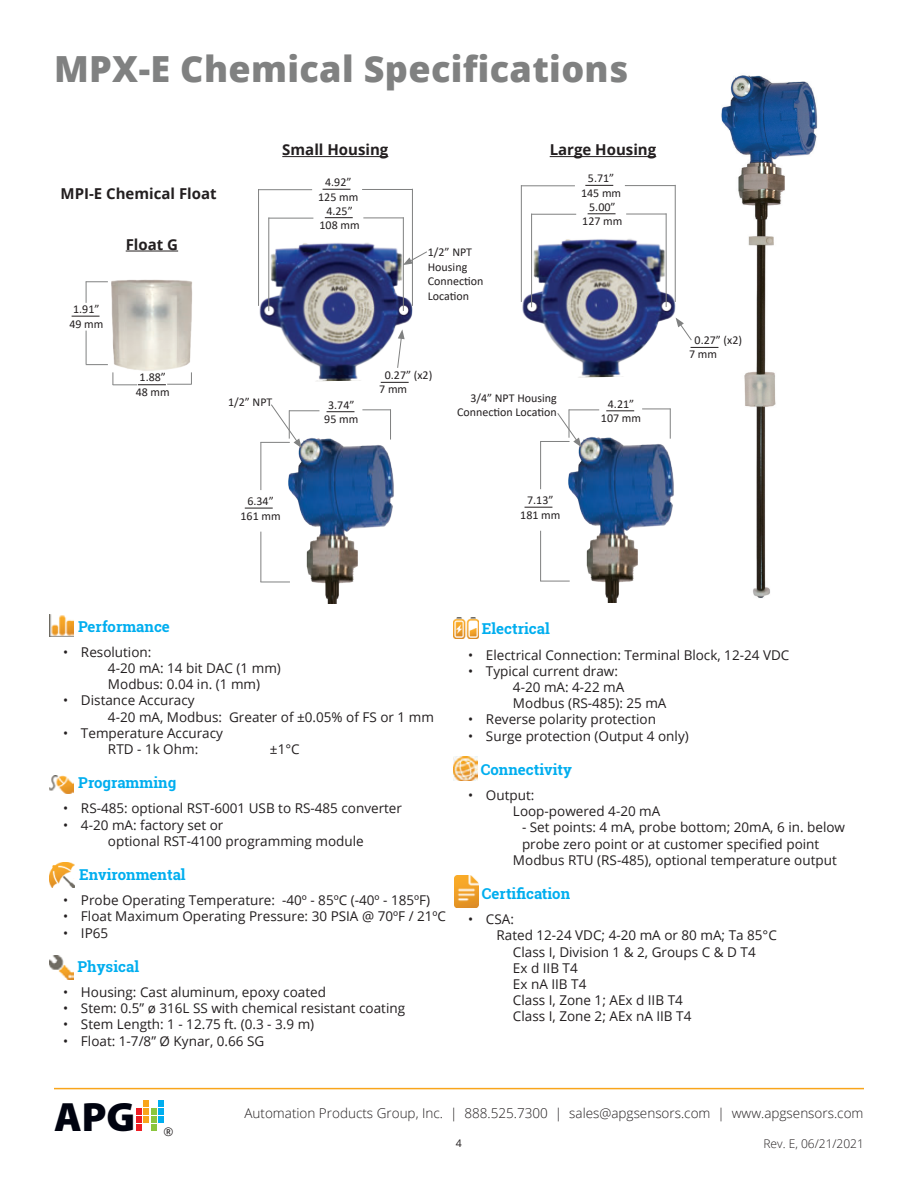
<style>
.page{position:relative;width:918px;height:1188px;background:#fff}
.page>*{position:absolute;margin:0;border:0;box-sizing:border-box;transform-origin:0 0}
.t1{font:900 41.1px "Myriad Pro";color:#000310}
.t2{font:800 36px "Open Sans";letter-spacing:.01em;color:#808181}
.t3{font:700 15px "Roboto Slab";color:#00aeef}
.t4{font:700 15px "Open Sans";color:#231f20}
.t5{font:13.5px/16.2px "Open Sans";color:#231f20}
.t6{font:300 13.5px "Open Sans";color:#231f20}
.t7{font:12px/14.4px "Calibri";color:#231f20;text-align:center}
.t8{font:300 12px "Open Sans";color:#231f20}
.t9{font:12px "Open Sans";color:#231f20}
.t10{font:10.5px "Open Sans";color:#231f20}
</style>
<div class="page">
<hr style="left:54px;top:1088px;width:810px;height:1px;background:#f9a51b">
<div style="left:143px;top:1100px;width:6px;height:7px;background:#f9a51b"></div>
<svg style="left:136px;top:1108px;width:28px;height:23px"></svg>
<div style="left:158px;top:1100px;width:6px;height:7px;background:#00aeef"></div>
<div style="left:158px;top:1108px;width:6px;height:7px;background:#00aeef"></div>
<img style="left:111px;top:279px;width:81px;height:92px">
<img style="left:520px;top:228px;width:156px;height:150px">
<hr style="left:531px;top:214px;width:1px;height:93px;background:#808181">
<hr style="left:531px;top:214px;width:45px;height:1px;background:#808181">
<svg style="left:588px;top:213px;width:28px;height:1px"></svg>
<hr style="left:540px;top:441px;width:30px;height:1px;background:#808181">
<hr style="left:540px;top:441px;width:1px;height:48px;background:#808181">
<hr style="left:540px;top:531px;width:1px;height:50px;background:#808181">
<hr style="left:540px;top:581px;width:30px;height:1px;background:#808181">
<hr style="left:666px;top:213px;width:1px;height:94px;background:#808181">
<hr style="left:626px;top:214px;width:40px;height:1px;background:#808181">
<hr style="left:521px;top:185px;width:1px;height:117px;background:#808181">
<hr style="left:521px;top:185px;width:54px;height:1px;background:#808181">
<svg style="left:585px;top:185px;width:28px;height:1px"></svg>
<hr style="left:675px;top:185px;width:1px;height:117px;background:#808181">
<hr style="left:625px;top:185px;width:50px;height:1px;background:#808181">
<svg style="left:676px;top:318px;width:16px;height:23px"></svg>
<svg style="left:525px;top:507px;width:27px;height:1px"></svg>
<hr style="left:569px;top:410px;width:30px;height:1px;background:#808181">
<svg style="left:606px;top:410px;width:28px;height:1px"></svg>
<hr style="left:670px;top:408px;width:1px;height:31px;background:#808181">
<svg style="left:642px;top:409px;width:29px;height:1px"></svg>
<img style="left:454px;top:875px;width:24px;height:32px">
<img style="left:453px;top:757px;width:24px;height:24px">
<img style="left:49px;top:614px;width:25px;height:22px">
<img style="left:454px;top:618px;width:24px;height:21px">
<img style="left:49px;top:956px;width:25px;height:23px">
<img style="left:49px;top:775px;width:25px;height:18px">
<img style="left:50px;top:862px;width:24px;height:25px">
<img style="left:717px;top:75px;width:101px;height:523px">
<img style="left:563px;top:432px;width:111px;height:171px">
<svg style="left:557px;top:409px;width:25px;height:38px"></svg>
<svg style="left:86px;top:281px;width:22px;height:22px"></svg>
<hr style="left:86px;top:331px;width:1px;height:33px;background:#808181">
<svg style="left:86px;top:364px;width:22px;height:1px"></svg>
<svg style="left:72px;top:316px;width:28px;height:1px"></svg>
<svg style="left:113px;top:372px;width:79px;height:14px"></svg>
<hr style="left:126px;top:251px;width:52px;height:1px;background:#231f20">
<img style="left:259px;top:232px;width:154px;height:150px">
<hr style="left:268px;top:217px;width:1px;height:94px;background:#808181">
<hr style="left:269px;top:218px;width:44px;height:1px;background:#808181">
<svg style="left:325px;top:217px;width:28px;height:1px"></svg>
<hr style="left:260px;top:442px;width:30px;height:1px;background:#808181">
<hr style="left:260px;top:442px;width:1px;height:48px;background:#808181">
<hr style="left:260px;top:532px;width:1px;height:50px;background:#808181">
<hr style="left:260px;top:582px;width:30px;height:1px;background:#808181">
<hr style="left:403px;top:217px;width:1px;height:94px;background:#808181">
<hr style="left:363px;top:218px;width:41px;height:1px;background:#808181">
<hr style="left:258px;top:189px;width:1px;height:117px;background:#808181">
<hr style="left:258px;top:189px;width:54px;height:1px;background:#808181">
<svg style="left:323px;top:189px;width:27px;height:1px"></svg>
<hr style="left:412px;top:189px;width:1px;height:117px;background:#808181">
<hr style="left:362px;top:189px;width:51px;height:1px;background:#808181">
<svg style="left:245px;top:508px;width:28px;height:1px"></svg>
<hr style="left:289px;top:410px;width:30px;height:1px;background:#808181">
<svg style="left:327px;top:411px;width:27px;height:1px"></svg>
<hr style="left:390px;top:409px;width:1px;height:31px;background:#808181">
<svg style="left:362px;top:409px;width:29px;height:1px"></svg>
<img style="left:283px;top:438px;width:111px;height:165px">
<svg style="left:270px;top:404px;width:32px;height:44px"></svg>
<svg style="left:403px;top:251px;width:24px;height:14px"></svg>
<svg style="left:397px;top:329px;width:8px;height:40px"></svg>
<svg style="left:381px;top:382px;width:28px;height:1px"></svg>
<hr style="left:282px;top:156px;width:106px;height:1px;background:#231f20">
<hr style="left:550px;top:156px;width:106px;height:1px;background:#231f20">
<svg style="left:691px;top:347px;width:27px;height:1px"></svg>
<h2 class="t2" style="left:54px;top:41px;width:576px">MPX-E Chemical Specifications</h2>
<p class="t4" style="left:61px;top:183px;width:158px">MPI-E Chemical Float</p>
<p class="t7" style="left:69px;top:302px;width:36px">1.91”<br>49 mm</p>
<p class="t4" style="left:126px;top:234px;width:54px">Float G</p>
<p class="t4" style="left:282px;top:139px;width:108px">Small Housing</p>
<p class="t4" style="left:550px;top:139px;width:108px">Large Housing</p>
<p class="t7" style="left:318px;top:175px;width:42px">4.92”<br>125 mm</p>
<p class="t7" style="left:320px;top:203px;width:42px">4.25”<br>108 mm</p>
<p class="t7" style="left:428px;top:245px;width:57px;text-align:left">1/2” NPT<br>Housing<br>Connection<br>Location</p>
<p class="t7" style="left:581px;top:171px;width:42px">5.71”<br>145 mm</p>
<p class="t7" style="left:582px;top:199px;width:42px">5.00”<br>127 mm</p>
<p class="t7" style="left:136px;top:370px;width:36px">1.88”<br>48 mm</p>
<p class="t7" style="left:228px;top:394px;width:46px">1/2” NPT</p>
<p class="t7" style="left:324px;top:397px;width:36px">3.74”<br>95 mm</p>
<p class="t7" style="left:379px;top:367px;width:55px;text-align:left;text-indent:6px">0.27” (x2)<br>7 mm</p>
<p class="t7" style="left:457px;top:390px;width:101px;text-align:right">3/4” NPT Housing<br>Connection Location</p>
<p class="t7" style="left:601px;top:396px;width:42px">4.21”<br>107 mm</p>
<p class="t7" style="left:241px;top:494px;width:42px">6.34”<br>161 mm</p>
<p class="t7" style="left:520px;top:493px;width:42px">7.13”<br>181 mm</p>
<p class="t7" style="left:689px;top:332px;width:55px;text-align:left;text-indent:6px">0.27” (x2)<br>7 mm</p>
<p class="t3" style="left:78px;top:616px;width:93px">Performance</p>
<p class="t5" style="left:108px;top:643px;width:174px;text-indent:-45px">• Resolution:<br>4-20 mA: 14 bit DAC (1 mm)<br>Modbus: 0.04 in. (1 mm)</p>
<p class="t5" style="left:108px;top:692px;width:327px;text-indent:-45px">• Distance Accuracy<br>4-20 mA, Modbus: Greater of ±0.05% of FS or 1 mm</p>
<p class="t5" style="left:108px;top:724px;width:117px;text-indent:-45px">• Temperature Accuracy<br>RTD - 1k Ohm:</p>
<p class="t5" style="left:270px;top:741px;width:31px">±1°C</p>
<p class="t3" style="left:78px;top:773px;width:100px">Programming</p>
<p class="t5" style="left:63px;top:800px;width:341px">• RS-485: optional RST-6001 USB to RS-485 converter</p>
<p class="t5" style="left:108px;top:816px;width:257px;text-indent:-45px">• 4-20 mA: factory set or<br>optional RST-4100 programming module</p>
<p class="t3" style="left:79px;top:864px;width:108px">Environmental</p>
<p class="t5" style="left:63px;top:892px;width:369px">• Probe Operating Temperature: -40º - 85ºC (-40º - 185ºF)</p>
<p class="t5" style="left:63px;top:908px;width:385px">• Float Maximum Operating Pressure: 30 PSIA @ 70ºF / 21ºC</p>
<p class="t5" style="left:63px;top:924px;width:47px">• IP65</p>
<p class="t3" style="left:78px;top:956px;width:63px">Physical</p>
<p class="t5" style="left:63px;top:984px;width:265px">• Housing: Cast aluminum, epoxy coated</p>
<p class="t5" style="left:63px;top:1000px;width:344px">• Stem: 0.5” ø 316L SS with chemical resistant coating</p>
<p class="t5" style="left:63px;top:1016px;width:253px">• Stem Length: 1 - 12.75 ft. (0.3 - 3.9 m)</p>
<p class="t5" style="left:63px;top:1032px;width:203px">• Float: 1-7/8” Ø Kynar, 0.66 SG</p>
<p class="t3" style="left:482px;top:619px;width:69px">Electrical</p>
<p class="t5" style="left:468px;top:646px;width:323px">• Electrical Connection: Terminal Block, 12-24 VDC</p>
<p class="t5" style="left:513px;top:662px;width:155px;text-indent:-45px">• Typical current draw:<br>4-20 mA: 4-22 mA<br>Modbus (RS-485): 25 mA</p>
<p class="t5" style="left:468px;top:711px;width:189px">• Reverse polarity protection</p>
<p class="t5" style="left:468px;top:727px;width:222px">• Surge protection (Output 4 only)</p>
<p class="t3" style="left:481px;top:759px;width:93px">Connectivity</p>
<p class="t5" style="left:513px;top:787px;width:149px;text-indent:-45px">• Output:<br>Loop-powered 4-20 mA</p>
<p class="t5" style="left:522px;top:819px;width:325px">- Set points: 4 mA, probe bottom; 20mA, 6 in. below</p>
<p class="t5" style="left:522px;top:835px;width:299px">probe zero point or at customer specified point</p>
<p class="t5" style="left:513px;top:851px;width:325px">Modbus RTU (RS-485), optional temperature output</p>
<p class="t3" style="left:482px;top:883px;width:90px">Certification</p>
<p class="t5" style="left:468px;top:911px;width:48px">• CSA:</p>
<p class="t5" style="left:497px;top:927px;width:282px">Rated 12-24 VDC; 4-20 mA or 80 mA; Ta 85°C</p>
<p class="t5" style="left:513px;top:943px;width:244px">Class I, Division 1 &amp; 2, Groups C &amp; D T4</p>
<p class="t5" style="left:513px;top:959px;width:66px">Ex d IIB T4</p>
<p class="t5" style="left:513px;top:976px;width:75px">Ex nA IIB T4</p>
<p class="t5" style="left:513px;top:992px;width:171px">Class I, Zone 1; AEx d IIB T4</p>
<p class="t5" style="left:513px;top:1008px;width:180px">Class I, Zone 2; AEx nA IIB T4</p>
<h1 class="t1" style="left:54px;top:1089px;width:83px">APG</h1>
<p class="t9" style="left:164px;top:1123px;width:11px">®</p>
<p class="t6" style="left:244px;top:1104px;width:621px">Automation Products Group, Inc. | 888.525.7300 | sales@apgsensors.com | www.apgsensors.com</p>
<p class="t10" style="left:456px;top:1136px;width:8px">4</p>
<p class="t8" style="left:764px;top:1135px;width:102px">Rev. E, 06/21/2021</p>
</div>
